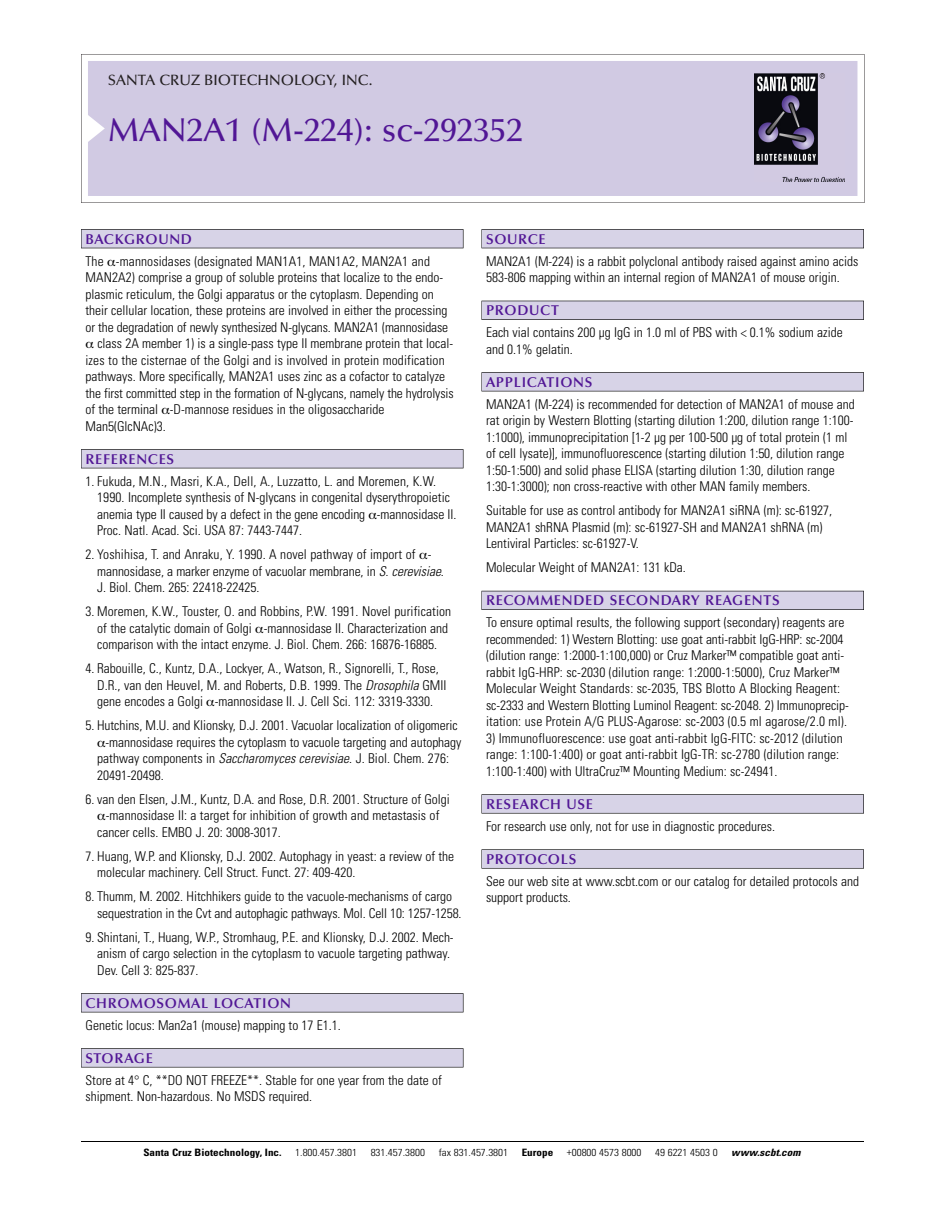
<style>
.page{position:relative;width:945px;height:1215px;background:#fff}
.page>*{position:absolute;margin:0;border:0;box-sizing:border-box;transform-origin:0 0}
.t1{font:500 33px "Optima";color:#511695}
.t2{font:500 15px "Optima";color:#231f20}
.t3{font:600 14.25px "Optima";letter-spacing:.05em;color:#511695}
.t4{font:300 condensed 13.5px/16.5px "Univers";color:#000}
.t5{font:300 condensed 10.2px "Univers";color:#000;scale:1.1 1}
.t6{font:700 condensed 10.2px "Univers";color:#000;scale:1.1 1}
.t7{font:italic 700 condensed 10.2px "Univers";letter-spacing:.005em;color:#000;scale:1.1 1}
.s1{font-style:italic}
</style>
<div class="page">
<svg style="left:81px;top:54px;width:783px;height:149px"></svg>
<div style="left:88px;top:61px;width:769px;height:135px;background:#d1cae3"></div>
<img style="left:755px;top:74px;width:90px;height:108px">
<div style="left:81px;top:229px;width:382px;height:19px;background:#525156"></div>
<div style="left:81px;top:230px;width:382px;height:18px;background:#d7d3e7"></div>
<div style="left:81px;top:449px;width:382px;height:19px;background:#525155"></div>
<div style="left:81px;top:450px;width:382px;height:18px;background:#d7d3e7"></div>
<div style="left:81px;top:993px;width:382px;height:19px;background:#545357"></div>
<div style="left:81px;top:994px;width:382px;height:18px;background:#d7d3e7"></div>
<div style="left:81px;top:1048px;width:382px;height:19px;background:#575759"></div>
<div style="left:81px;top:1049px;width:382px;height:18px;background:#d7d3e7"></div>
<div style="left:482px;top:229px;width:382px;height:19px;background:#525156"></div>
<div style="left:482px;top:230px;width:381px;height:18px;background:#d7d3e7"></div>
<div style="left:482px;top:301px;width:382px;height:19px;background:#515055"></div>
<div style="left:482px;top:301px;width:381px;height:18px;background:#d7d3e7"></div>
<div style="left:482px;top:372px;width:382px;height:19px;background:#545357"></div>
<div style="left:482px;top:373px;width:381px;height:18px;background:#d7d3e7"></div>
<div style="left:482px;top:591px;width:382px;height:19px;background:#54535a"></div>
<div style="left:482px;top:591px;width:381px;height:18px;background:#d7d3e7"></div>
<svg style="left:482px;top:794px;width:382px;height:20px"></svg>
<div style="left:482px;top:795px;width:381px;height:18px;background:#d7d3e7"></div>
<div style="left:482px;top:849px;width:382px;height:20px;background:#626263"></div>
<div style="left:482px;top:850px;width:381px;height:18px;background:#d7d3e7"></div>
<hr style="left:81px;top:1141px;width:783px;height:1px;background:#000">
<p class="t2" style="left:108px;top:74px;width:266px">SANTA CRUZ BIOTECHNOLOGY, INC.</p>
<h1 class="t1" style="left:108px;top:117px;width:416px">MAN2A1 (M-224): sc-292352</h1>
<p class="t3" style="left:86px;top:233px;width:108px">BACKGROUND</p>
<p class="t4" style="left:86px;top:254px;width:346px">The -mannosidases (designated MAN1A1, MAN1A2, MAN2A1 and</p>
<p class="t4" style="left:86px;top:270px;width:359px">MAN2A2) comprise a group of soluble proteins that localize to the endo-</p>
<p class="t4" style="left:86px;top:287px;width:350px">plasmic reticulum, the Golgi apparatus or the cytoplasm. Depending on</p>
<p class="t4" style="left:86px;top:303px;width:363px">their cellular location, these proteins are involved in either the processing</p>
<p class="t4" style="left:86px;top:320px;width:364px">or the degradation of newly synthesized N-glycans. MAN2A1 (mannosidase</p>
<p class="t4" style="left:97px;top:336px;width:357px">class 2A member 1) is a single-pass type II membrane protein that local-</p>
<p class="t4" style="left:86px;top:353px;width:361px">izes to the cisternae of the Golgi and is involved in protein modification</p>
<p class="t4" style="left:86px;top:369px;width:361px">pathways. More specifically, MAN2A1 uses zinc as a cofactor to catalyze</p>
<p class="t4" style="left:86px;top:386px;width:370px">the first committed step in the formation of N-glycans, namely the hydrolysis</p>
<p class="t4" style="left:86px;top:402px;width:301px">of the terminal -D-mannose residues in the oligosaccharide</p>
<p class="t4" style="left:86px;top:419px;width:82px">Man5(GlcNAc)3.</p>
<p class="t3" style="left:86px;top:453px;width:90px">REFERENCES</p>
<p class="t4" style="left:97px;top:474px;width:361px;text-indent:-12px">1. Fukuda, M.N., Masri, K.A., Dell, A., Luzzatto, L. and Moremen, K.W.<br>1990. Incomplete synthesis of N-glycans in congenital dyserythropoietic anemia type II caused by a defect in the gene encoding -mannosidase II.<br>Proc. Natl. Acad. Sci. USA 87: 7443-7447.</p>
<p class="t4" style="left:97px;top:547px;width:348px;text-indent:-12px">2. Yoshihisa, T. and Anraku, Y. 1990. A novel pathway of import of - mannosidase, a marker enzyme of vacuolar membrane, in <span class="s1">S. cerevisiae</span>.<br>J. Biol. Chem. 265: 22418-22425.</p>
<p class="t4" style="left:97px;top:604px;width:356px;text-indent:-12px">3. Moremen, K.W., Touster, O. and Robbins, P.W. 1991. Novel purification of the catalytic domain of Golgi -mannosidase II. Characterization and comparison with the intact enzyme. J. Biol. Chem. 266: 16876-16885.</p>
<p class="t4" style="left:97px;top:661px;width:351px;text-indent:-12px">4. Rabouille, C., Kuntz, D.A., Lockyer, A., Watson, R., Signorelli, T., Rose,<br>D.R., van den Heuvel, M. and Roberts, D.B. 1999. The <span class="s1">Drosophila</span> GMII gene encodes a Golgi -mannosidase II. J. Cell Sci. 112: 3319-3330.</p>
<p class="t4" style="left:86px;top:718px;width:374px">5. Hutchins, M.U. and Klionsky, D.J. 2001. Vacuolar localization of oligomeric</p>
<p class="t4" style="left:106px;top:735px;width:357px">-mannosidase requires the cytoplasm to vacuole targeting and autophagy</p>
<p class="t4" style="left:97px;top:751px;width:353px">pathway components in <span class="s1">Saccharomyces cerevisiae</span>. J. Biol. Chem. 276:</p>
<p class="t4" style="left:97px;top:768px;width:68px">20491-20498.</p>
<p class="t4" style="left:86px;top:792px;width:366px">6. van den Elsen, J.M., Kuntz, D.A. and Rose, D.R. 2001. Structure of Golgi</p>
<p class="t4" style="left:106px;top:808px;width:335px">-mannosidase II: a target for inhibition of growth and metastasis of</p>
<p class="t4" style="left:97px;top:825px;width:185px">cancer cells. EMBO J. 20: 3008-3017.</p>
<p class="t4" style="left:97px;top:849px;width:359px;text-indent:-12px">7. Huang, W.P. and Klionsky, D.J. 2002. Autophagy in yeast: a review of the molecular machinery. Cell Struct. Funct. 27: 409-420.</p>
<p class="t4" style="left:97px;top:889px;width:366px;text-indent:-12px">8. Thumm, M. 2002. Hitchhikers guide to the vacuole-mechanisms of cargo sequestration in the Cvt and autophagic pathways. Mol. Cell 10: 1257-1258.</p>
<p class="t4" style="left:97px;top:930px;width:358px;text-indent:-12px">9. Shintani, T., Huang, W.P., Stromhaug, P.E. and Klionsky, D.J. 2002. Mech&shy;anism of cargo selection in the cytoplasm to vacuole targeting pathway.<br>Dev. Cell 3: 825-837.</p>
<p class="t3" style="left:86px;top:997px;width:207px">CHROMOSOMAL LOCATION</p>
<p class="t4" style="left:86px;top:1018px;width:257px">Genetic locus: Man2a1 (mouse) mapping to 17 E1.1.</p>
<p class="t3" style="left:86px;top:1052px;width:69px">STORAGE</p>
<p class="t4" style="left:86px;top:1073px;width:358px">Store at 4° C, **DO NOT FREEZE**. Stable for one year from the date of shipment. Non-hazardous. No MSDS required.</p>
<p class="t3" style="left:486px;top:233px;width:61px">SOURCE</p>
<p class="t4" style="left:486px;top:254px;width:374px">MAN2A1 (M-224) is a rabbit polyclonal antibody raised against amino acids<br>583-806 mapping within an internal region of MAN2A1 of mouse origin.</p>
<p class="t3" style="left:486px;top:305px;width:74px">PRODUCT</p>
<p class="t4" style="left:486px;top:325px;width:358px">Each vial contains 200 µg IgG in 1.0 ml of PBS with &lt; 0.1% sodium azide and 0.1% gelatin.</p>
<p class="t3" style="left:486px;top:376px;width:108px">APPLICATIONS</p>
<p class="t4" style="left:486px;top:397px;width:370px">MAN2A1 (M-224) is recommended for detection of MAN2A1 of mouse and rat origin by Western Blotting (starting dilution 1:200, dilution range 1:100- 1:1000), immunoprecipitation [1-2 µg per 100-500 µg of total protein (1 ml of cell lysate)], immunofluorescence (starting dilution 1:50, dilution range 1:50-1:500) and solid phase ELISA (starting dilution 1:30, dilution range 1:30-1:3000); non cross-reactive with other MAN family members.</p>
<p class="t4" style="left:486px;top:503px;width:348px">Suitable for use as control antibody for MAN2A1 siRNA (m): sc-61927,<br>MAN2A1 shRNA Plasmid (m): sc-61927-SH and MAN2A1 shRNA (m)<br>Lentiviral Particles: sc-61927-V.</p>
<p class="t4" style="left:486px;top:560px;width:201px">Molecular Weight of MAN2A1: 131 kDa.</p>
<p class="t3" style="left:486px;top:595px;width:295px">RECOMMENDED SECONDARY REAGENTS</p>
<p class="t4" style="left:486px;top:615px;width:364px">To ensure optimal results, the following support (secondary) reagents are recommended: 1) Western Blotting: use goat anti-rabbit IgG-HRP: sc-2004 (dilution range: 1:2000-1:100,000) or Cruz Marker™ compatible goat anti&shy;rabbit IgG-HRP: sc-2030 (dilution range: 1:2000-1:5000), Cruz Marker™ Molecular Weight Standards: sc-2035, TBS Blotto A Blocking Reagent: sc-2333 and Western Blotting Luminol Reagent: sc-2048. 2) Immunoprecip&shy;itation: use Protein A/G PLUS-Agarose: sc-2003 (0.5 ml agarose/2.0 ml).</p>
<p class="t4" style="left:486px;top:731px;width:358px">3) Immunofluorescence: use goat anti-rabbit IgG-FITC: sc-2012 (dilution range: 1:100-1:400) or goat anti-rabbit IgG-TR: sc-2780 (dilution range:<br>1:100-1:400) with UltraCruz™ Mounting Medium: sc-24941.</p>
<p class="t3" style="left:486px;top:798px;width:109px">RESEARCH USE</p>
<p class="t4" style="left:486px;top:819px;width:290px">For research use only, not for use in diagnostic procedures.</p>
<p class="t3" style="left:486px;top:853px;width:92px">PROTOCOLS</p>
<p class="t4" style="left:486px;top:874px;width:375px">See our web site at www.scbt.com or our catalog for detailed protocols and support products.</p>
<p class="t6" style="left:143px;top:1148px;width:127px">Santa Cruz Biotechnology, Inc.</p>
<p class="t5" style="left:295px;top:1148px;width:58px">1.800.457.3801</p>
<p class="t5" style="left:371px;top:1148px;width:51px">831.457.3800</p>
<p class="t5" style="left:439px;top:1148px;width:65px">fax 831.457.3801</p>
<p class="t6" style="left:522px;top:1148px;width:30px">Europe</p>
<p class="t5" style="left:567px;top:1148px;width:69px">+00800 4573 8000</p>
<p class="t5" style="left:655px;top:1148px;width:58px">49 6221 4503 0</p>
<p class="t7" style="left:731px;top:1148px;width:64px">www.scbt.com</p>
</div>
